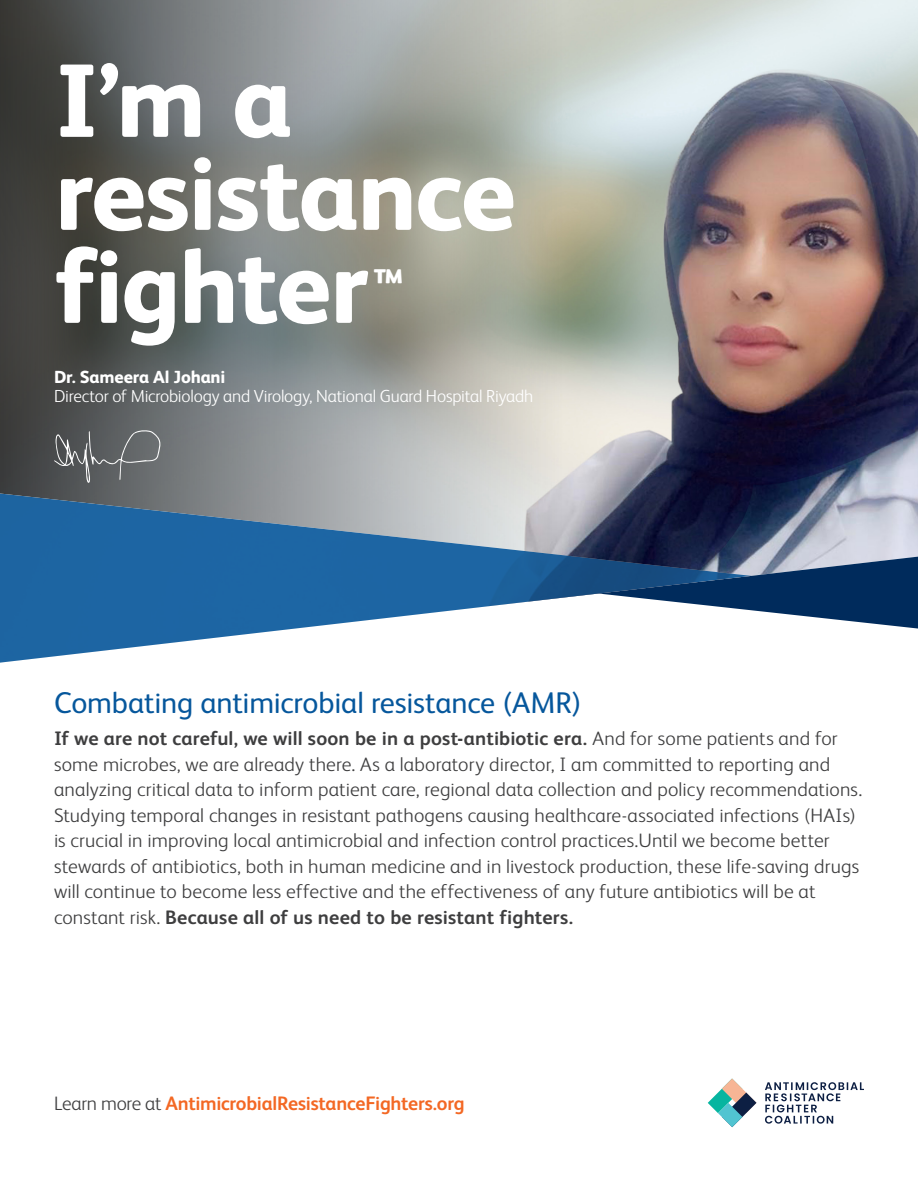
<style>
.page{position:relative;width:918px;height:1188px;background:#fff}
.page>*{position:absolute;margin:0;border:0;box-sizing:border-box;transform-origin:0 0}
.Body_copy_option_2_F{font:800 104.1px/93px "FS Albert Pro";letter-spacing:-.02em;color:#fff}
.Body_copy_FS_Albert{font:30px "FS Albert Pro";letter-spacing:-.005em;color:#06579c}
.Body_copy_FS_Albert-2{font:300 19.5px/25.5px "FS Albert Pro";letter-spacing:.005em;color:#3e3e3f}
.Body_copy_FS_Albert-3{font:700 19.5px "FS Albert Pro";letter-spacing:-.015em;color:#f36824}
.Body_copy_FS_Albert-4{font:300 17.55px/18.8px "FS Albert Pro";letter-spacing:-.01em;color:#fff}
.s1{font-weight:800}
.s2{font-weight:700}
.s3{font-weight:300;color:#3e3e3f}
</style>
<div class="page">
<svg style="left:708px;top:1078px;width:49px;height:49px"></svg>
<svg style="left:765px;top:1082px;width:99px;height:42px"></svg>
<img style="left:0;top:0;width:918px;height:557px">
<svg style="left:752px;top:557px;width:166px;height:72px;background:#3b5b81"></svg>
<svg style="left:0;top:492px;width:752px;height:171px;fill:#1d65a3"></svg>
<svg style="left:54px;top:430px;width:107px;height:53px;background:#686b6d"></svg>
<p class="Body_copy_option_2_F" style="left:55px;top:47px;width:463px">I’m a resistance fighter<sup>™</sup></p>
<p class="Body_copy_FS_Albert-4" style="left:54px;top:366px;width:481px"><span class="s1">Dr. Sameera Al Johani<br></span>Director of Microbiology and Virology, National Guard Hospital Riyadh</p>
<p class="Body_copy_FS_Albert" style="left:54px;top:681px;width:529px">Combating antimicrobial resistance (AMR)</p>
<p class="Body_copy_FS_Albert-2" style="left:54px;top:725px;width:810px"><span class="s2">If we are not careful, we will soon be in a post-antibiotic era.</span> And for some patients and for some microbes, we are already there. As a laboratory director, I am committed to reporting and analyzing critical data to inform patient care, regional data collection and policy recommendations.<br>Studying temporal changes in resistant pathogens causing healthcare-associated infections (HAIs) is crucial in improving local antimicrobial and infection control practices.Until we become better stewards of antibiotics, both in human medicine and in livestock production, these life-saving drugs will continue to become less effective and the effectiveness of any future antibiotics will be at constant risk. <span class="s2">Because all of us need to be resistant fighters.</span></p>
<p class="Body_copy_FS_Albert-3" style="left:54px;top:1090px;width:412px"><span class="s3">Learn more at</span> AntimicrobialResistanceFighters.org</p>
</div>
